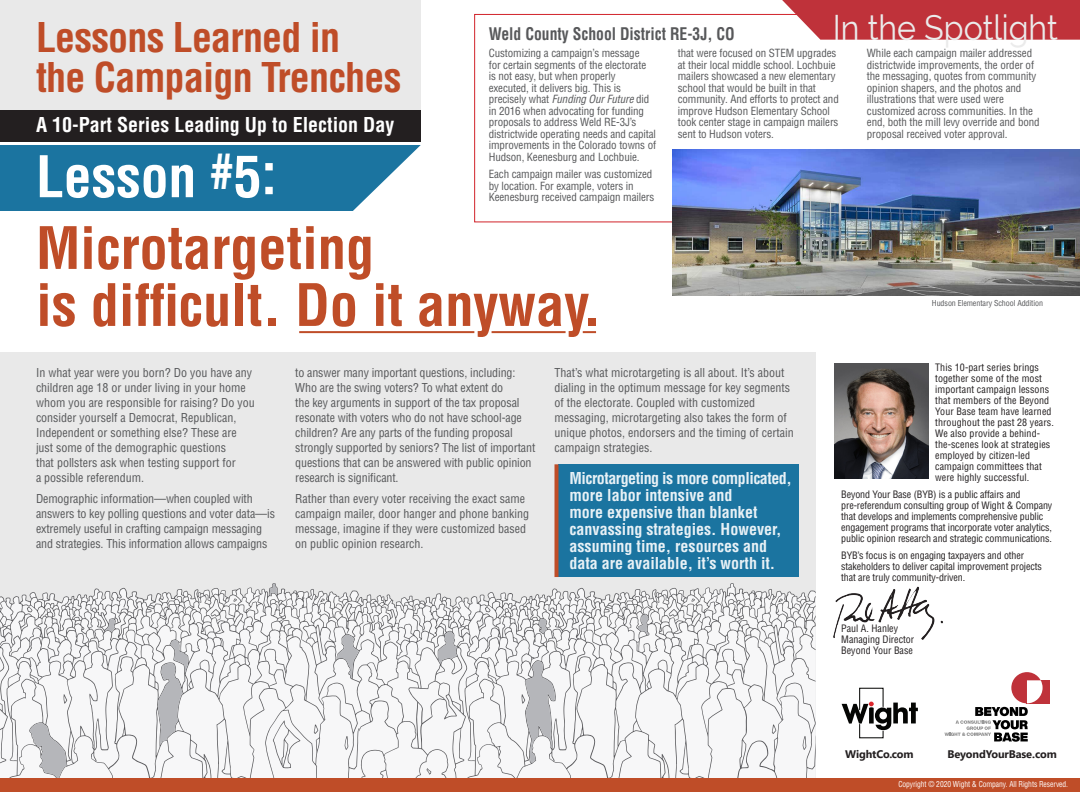
<style>
.page{position:relative;width:1080px;height:792px;background:#fff}
.page>*{position:absolute;margin:0;border:0;box-sizing:border-box;transform-origin:0 0}
.text{font:700 condensed 57px/57px "Helvetica LT Std";letter-spacing:-.005em;color:#bf4d28}
.text-2{font:700 condensed 56px "Helvetica LT Std";letter-spacing:-.005em;color:#fff}
.text-3{font:700 condensed 40px/40px "Helvetica LT Std";letter-spacing:-.02em;color:#bf4d28}
.text_header{font:35px "Raleway";color:#ebebeb;scale:.92 1}
.text-4{font:700 condensed 20px "Helvetica LT Std";color:#fff}
.text_header-2{font:700 condensed 17px "Helvetica LT Std";color:#57585a;scale:.92 1}
.text-5{font:700 condensed 16px/17px "Helvetica LT Std";color:#e8f1f6}
.text-6{font:condensed 12px/15px "Helvetica LT Std";color:#57585a}
.text-7{font:condensed 11px/11.5px "Helvetica LT Std";letter-spacing:-.01em;color:#57585a}
.text-8{font:700 11px "Segoe UI";letter-spacing:-.01em;color:#231f20}
.text-9{font:condensed 10px/11px "Helvetica LT Std";letter-spacing:-.01em;color:#231f20}
.text-10{font:condensed 10px/11px "Helvetica LT Std";letter-spacing:.01em;color:#231f20}
.text-11{font:condensed 8px "Helvetica LT Std";letter-spacing:-.01em;color:#fff;scale:.94 1}
.text-12{font:condensed 8px "Helvetica LT Std";letter-spacing:-.01em;color:#57585a}
.s1{font-size:48px}
.s2{font-style:italic}
</style>
<div class="page">
<div style="left:0;top:353px;width:816px;height:425px;background:#e9e9e9"></div>
<div style="left:559px;top:464px;width:240px;height:113px;background:#1b74a0"></div>
<svg style="left:554px;top:464px;width:4px;height:113px"></svg>
<svg style="left:0;top:583px;width:816px;height:196px;fill:#f7f7f8"></svg>
<svg style="left:273px;top:720px;width:27px;height:48px"></svg>
<svg style="left:803px;top:736px;width:3px;height:14px"></svg>
<svg style="left:345px;top:736px;width:3px;height:14px"></svg>
<svg style="left:427px;top:768px;width:4px;height:6px"></svg>
<svg style="left:772px;top:724px;width:4px;height:10px"></svg>
<svg style="left:63px;top:694px;width:4px;height:10px"></svg>
<svg style="left:314px;top:724px;width:4px;height:10px"></svg>
<svg style="left:485px;top:607px;width:6px;height:5px"></svg>
<svg style="left:27px;top:607px;width:5px;height:5px"></svg>
<svg style="left:233px;top:598px;width:4px;height:4px"></svg>
<svg style="left:691px;top:598px;width:4px;height:4px"></svg>
<svg style="left:778px;top:598px;width:5px;height:4px"></svg>
<svg style="left:320px;top:598px;width:5px;height:4px"></svg>
<svg style="left:338px;top:635px;width:21px;height:43px"></svg>
<svg style="left:521px;top:661px;width:34px;height:102px"></svg>
<svg style="left:105px;top:619px;width:10px;height:13px"></svg>
<svg style="left:638px;top:615px;width:11px;height:20px"></svg>
<svg style="left:539px;top:619px;width:8px;height:14px"></svg>
<svg style="left:30px;top:723px;width:36px;height:56px"></svg>
<svg style="left:158px;top:640px;width:30px;height:105px"></svg>
<svg style="left:270px;top:584px;width:7px;height:12px"></svg>
<svg style="left:438px;top:632px;width:20px;height:32px"></svg>
<svg style="left:0;top:145px;width:421px;height:66px;background:#2e7fa8"></svg>
<div style="left:0;top:0;width:421px;height:139px;background:#e9e9e9"></div>
<div style="left:0;top:110px;width:421px;height:31px;background:#231f20"></div>
<div style="left:1011px;top:672px;width:32px;height:31px;background:#bf323a;border-radius:50%"></div>
<div style="left:1027px;top:680px;width:23px;height:23px;background:#bf323a"></div>
<svg style="left:944px;top:680px;width:99px;height:62px"></svg>
<svg style="left:842px;top:687px;width:76px;height:52px"></svg>
<img style="left:833px;top:586px;width:110px;height:54px">
<img style="left:835px;top:363px;width:93px;height:116px">
<svg style="left:474px;top:14px;width:308px;height:208px"></svg>
<svg style="left:782px;top:0;width:298px;height:40px;background:#c34048"></svg>
<img style="left:673px;top:149px;width:407px;height:146px">
<div style="left:0;top:779px;width:1080px;height:13px;background:#bf4d28"></div>
<hr style="left:299px;top:331px;width:175px;height:2px;background:#bf4d28">
<hr style="left:492px;top:331px;width:74px;height:2px;background:#bf4d28">
<svg style="left:583px;top:331px;width:13px;height:2px"></svg>
<p class="text-3" style="left:36px;top:17px;width:367px">Lessons Learned in<br>the Campaign Trenches</p>
<p class="text-4" style="left:36px;top:112px;width:360px">A 10-Part Series Leading Up to Election Day</p>
<p class="text-2" style="left:36px;top:142px;width:242px">Lesson <span class="s1">#</span>5:</p>
<p class="text_header" style="left:833px;top:7px;width:246px">In the Spotlight</p>
<p class="text_header-2" style="left:489px;top:23px;width:269px">Weld County School District RE-3J, CO</p>
<p class="text-7" style="left:489px;top:48px;width:169px">Customizing a campaign’s message<br>for certain segments of the electorate is not easy, but when properly executed, it delivers big. This is precisely what <span class="s2">Funding Our Future</span> did in 2016 when advocating for funding proposals to address Weld RE-3J’s districtwide operating needs and capital improvements in the Colorado towns of Hudson, Keenesburg and Lochbuie.</p>
<p class="text-7" style="left:489px;top:169px;width:167px">Each campaign mailer was customized by location. For example, voters in<br>Keenesburg received campaign mailers</p>
<p class="text-7" style="left:678px;top:48px;width:163px">that were focused on STEM upgrades at their local middle school. Lochbuie mailers showcased a new elementary school that would be built in that community. And efforts to protect and improve Hudson Elementary School took center stage in campaign mailers sent to Hudson voters.</p>
<p class="text-7" style="left:867px;top:48px;width:174px">While each campaign mailer addressed districtwide improvements, the order of the messaging, quotes from community opinion shapers, and the photos and illustrations that were used were customized across communities. In the end, both the mill levy override and bond proposal received voter approval.</p>
<p class="text" style="left:36px;top:219px;width:567px">Microtargeting<br>is difficult. Do it anyway.</p>
<p class="text-6" style="left:36px;top:365px;width:220px">In what year were you born? Do you have any children age 18 or under living in your home whom you are responsible for raising? Do you consider yourself a Democrat, Republican, Independent or something else? These are just some of the demographic questions<br>that pollsters ask when testing support for<br>a possible referendum.</p>
<p class="text-6" style="left:36px;top:491px;width:241px">Demographic information—when coupled with answers to key polling questions and voter data—is extremely useful in crafting campaign messaging and strategies. This information allows campaigns</p>
<p class="text-6" style="left:295px;top:365px;width:242px">to answer many important questions, including:<br>Who are the swing voters? To what extent do<br>the key arguments in support of the tax proposal resonate with voters who do not have school-age children? Are any parts of the funding proposal strongly supported by seniors? The list of important questions that can be answered with public opinion research is significant.</p>
<p class="text-6" style="left:295px;top:491px;width:236px">Rather than every voter receiving the exact same campaign mailer, door hanger and phone banking message, imagine if they were customized based on public opinion research.</p>
<p class="text-6" style="left:554px;top:365px;width:241px">That’s what microtargeting is all about. It’s about dialing in the optimum message for key segments of the electorate. Coupled with customized messaging, microtargeting also takes the form of unique photos, endorsers and the timing of certain campaign strategies.</p>
<p class="text-5" style="left:570px;top:469px;width:224px">Microtargeting is more complicated, more labor intensive and<br>more expensive than blanket canvassing strategies. However, assuming time, resources and data are available, it’s worth it.</p>
<p class="text-12" style="left:932px;top:299px;width:113px">Hudson Elementary School Addition</p>
<p class="text-10" style="left:935px;top:362px;width:120px">This 10-part series brings together some of the most important campaign lessons that members of the Beyond<br>Your Base team have learned throughout the past 28 years.<br>We also provide a behind&shy;the-scenes look at strategies employed by citizen-led campaign committees that were highly successful.</p>
<p class="text-9" style="left:841px;top:489px;width:213px">Beyond Your Base (BYB) is a public affairs and pre-referendum consulting group of Wight &amp; Company that develops and implements comprehensive public engagement programs that incorporate voter analytics, public opinion research and strategic communications.</p>
<p class="text-9" style="left:841px;top:550px;width:202px">BYB’s focus is on engaging taxpayers and other stakeholders to deliver capital improvement projects that are truly community-driven.</p>
<p class="text-9" style="left:841px;top:623px;width:75px">Paul A. Hanley<br>Managing Director<br>Beyond Your Base</p>
<p class="text-8" style="left:845px;top:744px;width:70px">WightCo.com</p>
<p class="text-8" style="left:947px;top:744px;width:111px">BeyondYourBase.com</p>
<p class="text-11" style="left:898px;top:779px;width:182px">Copyright © 2020 Wight &amp; Company. All Rights Reserved.</p>
</div>
